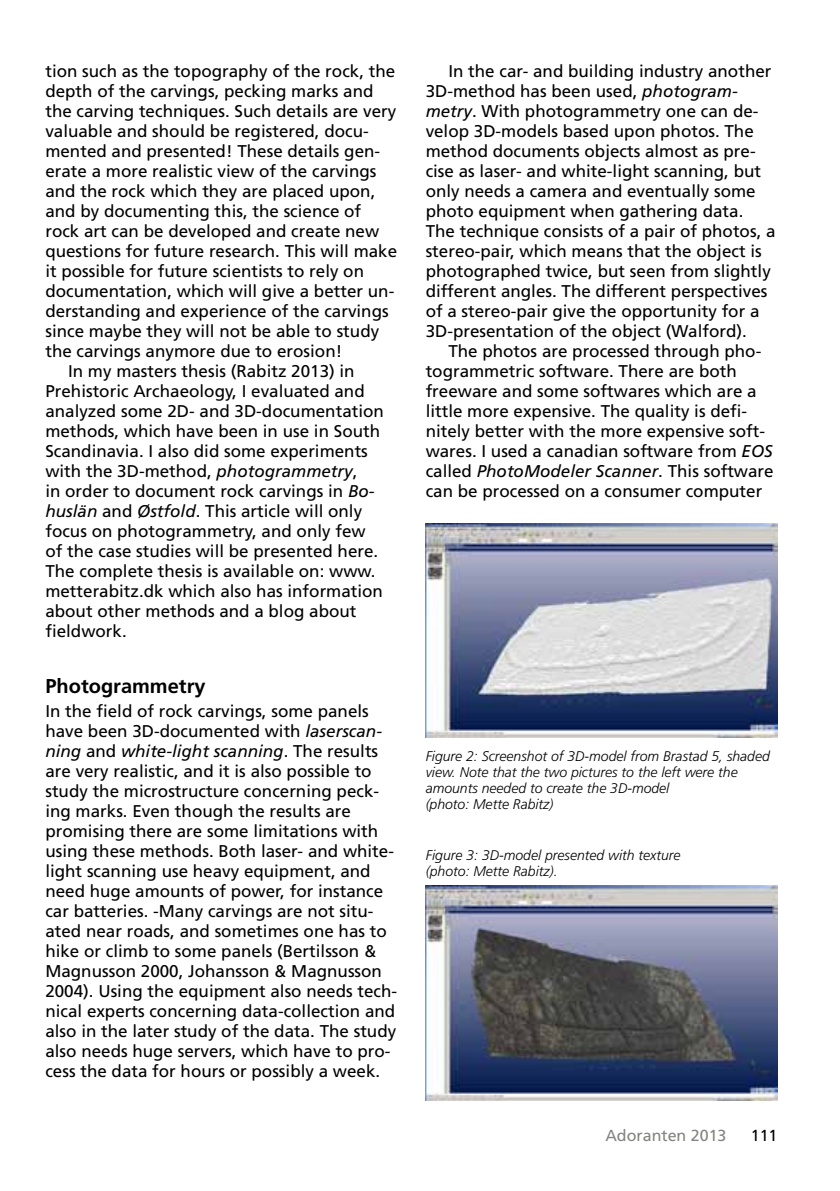
<style>
.page{position:relative;width:840px;height:1191px;background:#fff}
.page>*{position:absolute;margin:0;border:0;box-sizing:border-box;transform-origin:0 0}
.t1{font:700 20px "Frutiger";color:#000}
.t2{font:17px/20px "Frutiger";color:#000}
.t3{font:16px "Frutiger";color:#838382}
.t4{font:16px "Frutiger";color:#000}
.t5{font:italic 300 14px/16px "Frutiger";color:#000}
.s1{font-style:italic}
</style>
<div class="page">
<img style="left:425px;top:523px;width:352px;height:214px">
<img style="left:425px;top:886px;width:352px;height:214px">
<p class="t2" style="left:45px;top:61px;width:351px">tion such as the topography of the rock, the</p>
<p class="t2" style="left:45px;top:81px;width:329px">depth of the carvings, pecking marks and</p>
<p class="t2" style="left:45px;top:101px;width:352px">the carving techniques. Such details are very</p>
<p class="t2" style="left:45px;top:121px;width:325px">valuable and should be registered, docu-</p>
<p class="t2" style="left:45px;top:141px;width:336px">mented and presented! These details gen-</p>
<p class="t2" style="left:45px;top:161px;width:332px">erate a more realistic view of the carvings</p>
<p class="t2" style="left:45px;top:181px;width:331px">and the rock which they are placed upon,</p>
<p class="t2" style="left:45px;top:201px;width:317px">and by documenting this, the science of</p>
<p class="t2" style="left:45px;top:221px;width:335px">rock art can be developed and create new</p>
<p class="t2" style="left:45px;top:241px;width:353px">questions for future research. This will make</p>
<p class="t2" style="left:45px;top:261px;width:320px">it possible for future scientists to rely on</p>
<p class="t2" style="left:45px;top:281px;width:350px">documentation, which will give a better un-</p>
<p class="t2" style="left:45px;top:301px;width:344px">derstanding and experience of the carvings</p>
<p class="t2" style="left:45px;top:321px;width:335px">since maybe they will not be able to study</p>
<p class="t2" style="left:45px;top:341px;width:298px">the carvings anymore due to erosion!</p>
<p class="t2" style="left:68px;top:361px;width:288px">In my masters thesis (Rabitz 2013) in</p>
<p class="t2" style="left:45px;top:381px;width:320px">Prehistoric Archaeology, I evaluated and</p>
<p class="t2" style="left:45px;top:401px;width:340px">analyzed some 2D- and 3D-documentation</p>
<p class="t2" style="left:45px;top:421px;width:336px">methods, which have been in use in South</p>
<p class="t2" style="left:45px;top:441px;width:324px">Scandinavia. I also did some experiments</p>
<p class="t2" style="left:45px;top:461px;width:313px">with the 3D-method, <span class="s1">photogrammetry</span>,</p>
<p class="t2" style="left:45px;top:481px;width:330px">in order to document rock carvings in <span class="s1">Bo-</span></p>
<p class="t2" style="left:45px;top:501px;width:318px"><span class="s1">huslän</span> and <span class="s1">Østfold</span>. This article will only</p>
<p class="t2" style="left:45px;top:521px;width:321px">focus on photogrammetry, and only few</p>
<p class="t2" style="left:45px;top:541px;width:334px">of the case studies will be presented here.</p>
<p class="t2" style="left:45px;top:561px;width:331px">The complete thesis is available on: www.</p>
<p class="t2" style="left:45px;top:581px;width:339px">metterabitz.dk which also has information</p>
<p class="t2" style="left:45px;top:601px;width:312px">about other methods and a blog about</p>
<p class="t2" style="left:45px;top:621px;width:83px">fieldwork.</p>
<p class="t1" style="left:45px;top:674px;width:162px">Photogrammetry</p>
<p class="t2" style="left:45px;top:701px;width:353px">In the field of rock carvings, some panels have been 3D-documented with <span class="s1">laserscan&shy;ning</span> and <span class="s1">white-light scanning</span>. The results are very realistic, and it is also possible to study the microstructure concerning peck&shy;ing marks. Even though the results are promising there are some limitations with using these methods. Both laser- and white&shy;light scanning use heavy equipment, and need huge amounts of power, for instance car batteries. -Many carvings are not situ&shy;ated near roads, and sometimes one has to hike or climb to some panels (Bertilsson &amp; Magnusson 2000, Johansson &amp; Magnusson 2004). Using the equipment also needs tech&shy;nical experts concerning data-collection and also in the later study of the data. The study also needs huge servers, which have to pro&shy;cess the data for hours or possibly a week.</p>
<p class="t2" style="left:425px;top:61px;width:351px;text-indent:23px">In the car- and building industry another 3D-method has been used, <span class="s1">photogram&shy;metry</span>. With photogrammetry one can de&shy;velop 3D-models based upon photos. The method documents objects almost as pre&shy;cise as laser- and white-light scanning, but only needs a camera and eventually some photo equipment when gathering data.<br>The technique consists of a pair of photos, a stereo-pair, which means that the object is photographed twice, but seen from slightly different angles. The different perspectives of a stereo-pair give the opportunity for a 3D-presentation of the object (Walford).</p>
<p class="t2" style="left:425px;top:341px;width:349px;text-indent:23px">The photos are processed through pho&shy;togrammetric software. There are both freeware and some softwares which are a little more expensive. The quality is defi&shy;nitely better with the more expensive soft&shy;wares. I used a canadian software from <span class="s1">EOS </span>called <span class="s1">PhotoModeler Scanner</span>. This software can be processed on a consumer computer</p>
<p class="t5" style="left:425px;top:748px;width:345px">Figure 2: Screenshot of 3D-model from Brastad 5, shaded view. Note that the two pictures to the left were the amounts needed to create the 3D-model<br>(photo: Mette Rabitz)</p>
<p class="t5" style="left:425px;top:847px;width:256px">Figure 3: 3D-model presented with texture (photo: Mette Rabitz).</p>
<p class="t3" style="left:605px;top:1125px;width:122px">Adoranten 2013</p>
<p class="t4" style="left:750px;top:1125px;width:28px">111</p>
</div>
